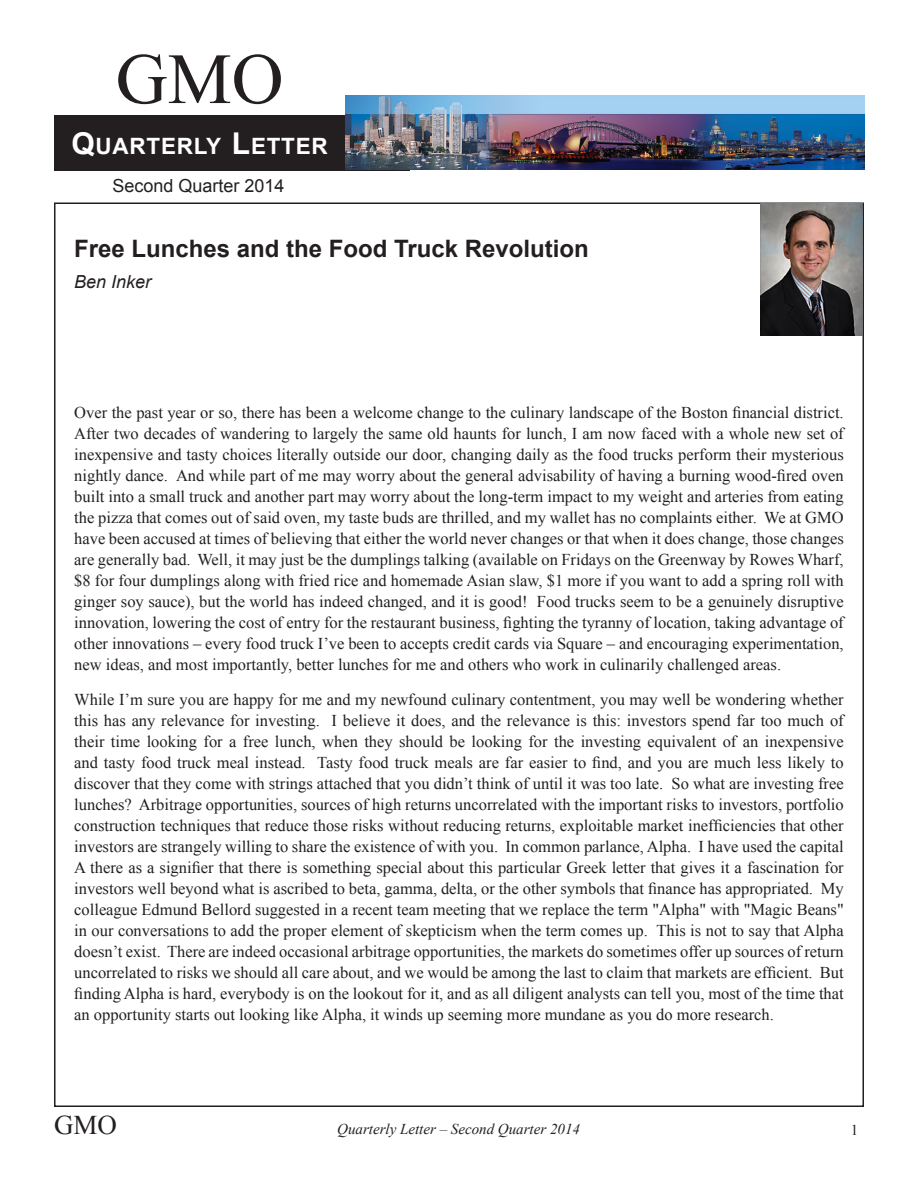
<style>
.page{position:relative;width:918px;height:1188px;background:#fff}
.page>*{position:absolute;margin:0;border:0;box-sizing:border-box;transform-origin:0 0}
.t1{font:72px "Times New Roman";color:#231f20}
.t2{font:27px "Times New Roman";color:#231f20}
.t3{font:700 24px "Arial";color:#231f20}
.t4{font:700 22.5px "Arial";letter-spacing:.035em;color:#fff}
.t5{font:18px "Arial";color:#231f20}
.author{font:italic 18px "Arial";color:#231f20}
.body_text{font:16.5px/21px "Times New Roman";color:#231f20;text-align:justify}
.t6{font:italic 15px "Times New Roman";color:#231f20}
.t7{font:15px "Times New Roman";color:#231f20}
.s1{font-size:30px}
</style>
<div class="page">
<div style="left:54px;top:115px;width:355px;height:55px;background:#231f20"></div>
<img style="left:345px;top:96px;width:519px;height:74px">
<img style="left:761px;top:203px;width:101px;height:132px">
<h1 class="t1" style="left:116px;top:31px;width:169px">GMO</h1>
<h3 class="t4" style="left:72px;top:131px;width:258px"><span class="s1">Q</span>UARTERLY <span class="s1">L</span>ETTER</h3>
<p class="t5" style="left:112px;top:174px;width:174px">Second Quarter 2014</p>
<p class="t3" style="left:74px;top:233px;width:516px">Free Lunches and the Food Truck Revolution</p>
<p class="author" style="left:74px;top:270px;width:79px">Ben Inker</p>
<p class="body_text" style="left:74px;top:402px;width:771px">Over the past year or so, there has been a welcome change to the culinary landscape of the Boston financial district.<br>After two decades of wandering to largely the same old haunts for lunch, I am now faced with a whole new set of inexpensive and tasty choices literally outside our door, changing daily as the food trucks perform their mysterious nightly dance. And while part of me may worry about the general advisability of having a burning wood-fired oven built into a small truck and another part may worry about the long-term impact to my weight and arteries from eating the pizza that comes out of said oven, my taste buds are thrilled, and my wallet has no complaints either. We at GMO have been accused at times of believing that either the world never changes or that when it does change, those changes are generally bad. Well, it may just be the dumplings talking (available on Fridays on the Greenway by Rowes Wharf, $8 for four dumplings along with fried rice and homemade Asian slaw, $1 more if you want to add a spring roll with ginger soy sauce), but the world has indeed changed, and it is good! Food trucks seem to be a genuinely disruptive innovation, lowering the cost of entry for the restaurant business, fighting the tyranny of location, taking advantage of other innovations – every food truck I’ve been to accepts credit cards via Square – and encouraging experimentation, new ideas, and most importantly, better lunches for me and others who work in culinarily challenged areas.</p>
<p class="body_text" style="left:74px;top:688px;width:771px">While I’m sure you are happy for me and my newfound culinary contentment, you may well be wondering whether this has any relevance for investing. I believe it does, and the relevance is this: investors spend far too much of their time looking for a free lunch, when they should be looking for the investing equivalent of an inexpensive and tasty food truck meal instead. Tasty food truck meals are far easier to find, and you are much less likely to discover that they come with strings attached that you didn’t think of until it was too late. So what are investing free lunches? Arbitrage opportunities, sources of high returns uncorrelated with the important risks to investors, portfolio construction techniques that reduce those risks without reducing returns, exploitable market inefficiencies that other investors are strangely willing to share the existence of with you. In common parlance, Alpha. I have used the capital A there as a signifier that there is something special about this particular Greek letter that gives it a fascination for investors well beyond what is ascribed to beta, gamma, delta, or the other symbols that finance has appropriated. My colleague Edmund Bellord suggested in a recent team meeting that we replace the term "Alpha" with "Magic Beans" in our conversations to add the proper element of skepticism when the term comes up. This is not to say that Alpha doesn’t exist. There are indeed occasional arbitrage opportunities, the markets do sometimes offer up sources of return uncorrelated to risks we should all care about, and we would be among the last to claim that markets are efficient. But finding Alpha is hard, everybody is on the lookout for it, and as all diligent analysts can tell you, most of the time that an opportunity starts out looking like Alpha, it winds up seeming more mundane as you do more research.</p>
<h2 class="t2" style="left:54px;top:1107px;width:64px">GMO</h2>
<p class="t6" style="left:337px;top:1119px;width:244px">Quarterly Letter – Second Quarter 2014</p>
<p class="t7" style="left:851px;top:1120px;width:9px">1</p>
</div>
